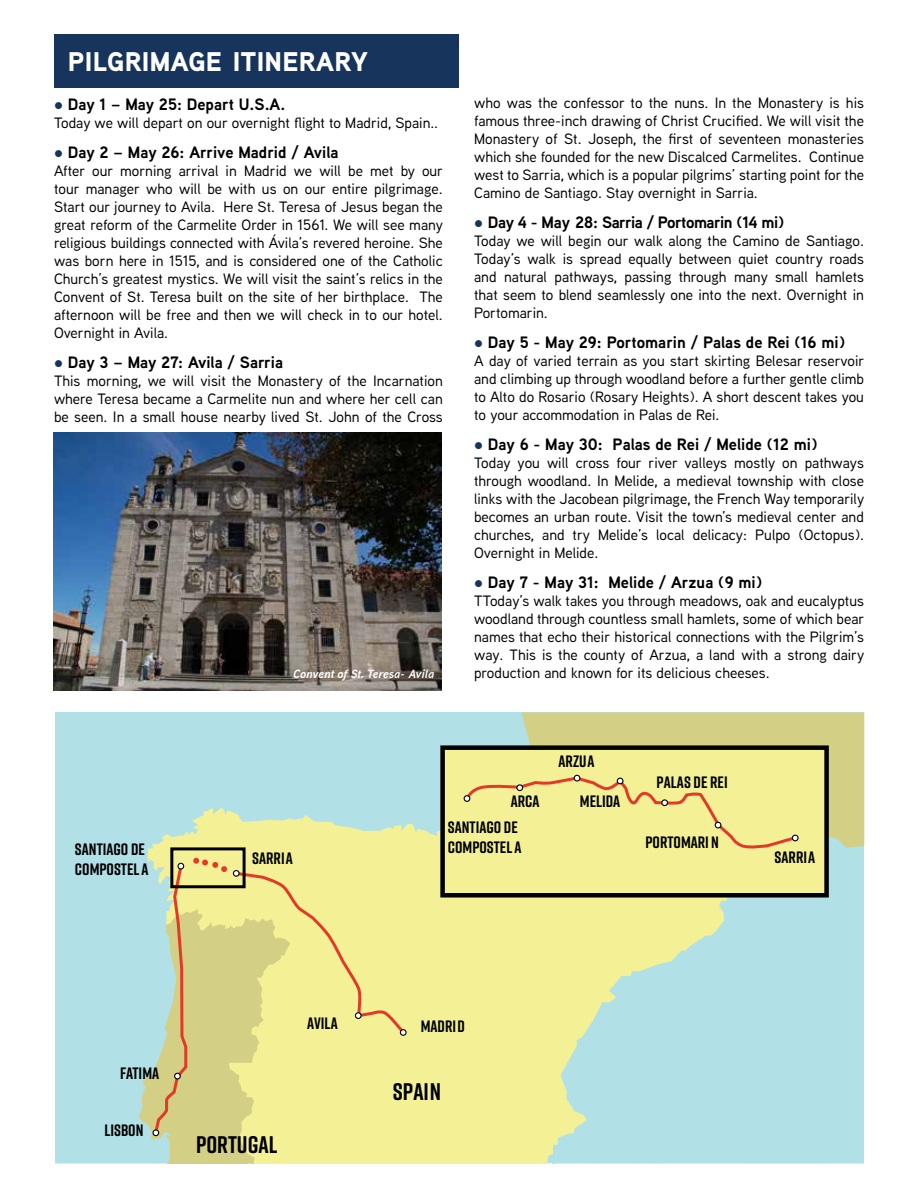
<style>
.page{position:relative;width:918px;height:1188px;background:#fff}
.page>*{position:absolute;margin:0;border:0;box-sizing:border-box;transform-origin:0 0}
.t1{font:900 27px "Aaux Next";letter-spacing:.01em;color:#fff}
.t2{font:700 24px "Rift";color:#000}
.t3{font:700 16.5px "Aaux Next";color:#000}
.t4{font:700 16.5px/19.8px "Rift";color:#000}
.t5{font:700 16.5px "Aaux Next";letter-spacing:-.03em;color:#000}
.t6{font:500 15px/18px "Aaux Next";color:#000;text-align:justify}
.t7{font:italic 700 12px "Aaux Next";color:#fff}
.s1{color:#17345c}
</style>
<div class="page">
<div style="left:54px;top:34px;width:405px;height:54px;background:#17345c"></div>
<img style="left:54px;top:433px;width:387px;height:257px">
<div style="left:56px;top:713px;width:808px;height:450px;background:#b1e0e7"></div>
<div style="left:521px;top:713px;width:343px;height:135px;background:#d3cf84"></div>
<svg style="left:148px;top:808px;width:579px;height:355px;fill:#f3f096"></svg>
<div style="left:152px;top:863px;width:254px;height:273px;background:#f3f096"></div>
<div style="left:233px;top:870px;width:7px;height:7px;border:1px solid #000;border-radius:50%"></div>
<svg style="left:178px;top:863px;width:6px;height:6px"></svg>
<div style="left:177px;top:863px;width:7px;height:7px;border:1px solid #000;border-radius:50%"></div>
<div style="left:355px;top:1012px;width:7px;height:7px;border:1px solid #000;border-radius:50%"></div>
<div style="left:400px;top:1029px;width:7px;height:7px;border:1px solid #000;border-radius:50%"></div>
<svg style="left:138px;top:909px;width:152px;height:254px"></svg>
<div style="left:152px;top:1129px;width:7px;height:7px;border:1px solid #000;border-radius:50%"></div>
<svg style="left:193px;top:858px;width:34px;height:14px"></svg>
<div style="left:443px;top:748px;width:384px;height:147px;background:#f3f096"></div>
<div style="left:440px;top:745px;width:389px;height:153px;border:4px solid #000"></div>
<svg style="left:464px;top:774px;width:334px;height:75px"></svg>
<div style="left:792px;top:835px;width:7px;height:6px;border:1px solid #000;border-radius:50%"></div>
<div style="left:170px;top:847px;width:76px;height:41px;border:3px solid #000"></div>
<h1 class="t1" style="left:68px;top:42px;width:302px">PILGRIMAGE ITINERARY</h1>
<p class="t3" style="left:54px;top:92px;width:233px"><span class="s1">●</span> Day 1 – May 25: Depart U.S.A.</p>
<p class="t6" style="left:54px;top:113px;width:386px">Today we will depart on our overnight flight to Madrid, Spain..</p>
<p class="t3" style="left:54px;top:140px;width:286px"><span class="s1">●</span> Day 2 – May 26: Arrive Madrid / Avila</p>
<p class="t6" style="left:54px;top:161px;width:391px">After our morning arrival in Madrid we will be met by our tour manager who will be with us on our entire pilgrimage.<br>Start our journey to Avila. Here St. Teresa of Jesus began the great reform of the Carmelite Order in 1561. We will see many religious buildings connected with Ávila’s revered heroine. She was born here in 1515, and is considered one of the Catholic Church’s greatest mystics. We will visit the saint’s relics in the Convent of St. Teresa built on the site of her birthplace. The afternoon will be free and then we will check in to our hotel.<br>Overnight in Avila.</p>
<p class="t3" style="left:54px;top:350px;width:231px"><span class="s1">●</span> Day 3 – May 27: Avila / Sarria</p>
<p class="t6" style="left:54px;top:371px;width:390px">This morning, we will visit the Monastery of the Incarnation where Teresa became a Carmelite nun and where her cell can be seen. In a small house nearby lived St. John of the Cross</p>
<p class="t7" style="left:293px;top:665px;width:142px">Convent of St. Teresa- Avila</p>
<p class="t6" style="left:474px;top:93px;width:391px">who was the confessor to the nuns. In the Monastery is his famous three-inch drawing of Christ Crucified. We will visit the Monastery of St. Joseph, the first of seventeen monasteries which she founded for the new Discalced Carmelites. Continue west to Sarria, which is a popular pilgrims’ starting point for the Camino de Santiago. Stay overnight in Sarria.</p>
<p class="t5" style="left:474px;top:211px;width:312px"><span class="s1">●</span> Day 4 - May 28: Sarria / Portomarin (14 mi)</p>
<p class="t6" style="left:474px;top:231px;width:391px">Today we will begin our walk along the Camino de Santiago.<br>Today’s walk is spread equally between quiet country roads and natural pathways, passing through many small hamlets that seem to blend seamlessly one into the next. Overnight in Portomarin.</p>
<p class="t3" style="left:474px;top:331px;width:373px"><span class="s1">●</span> Day 5 - May 29: Portomarin / Palas de Rei (16 mi)</p>
<p class="t6" style="left:474px;top:351px;width:392px">A day of varied terrain as you start skirting Belesar reservoir and climbing up through woodland before a further gentle climb to Alto do Rosario (Rosary Heights). A short descent takes you to your accommodation in Palas de Rei.</p>
<p class="t3" style="left:474px;top:433px;width:345px"><span class="s1">●</span> Day 6 - May 30: Palas de Rei / Melide (12 mi)</p>
<p class="t6" style="left:474px;top:453px;width:392px">Today you will cross four river valleys mostly on pathways through woodland. In Melide, a medieval township with close links with the Jacobean pilgrimage, the French Way temporarily becomes an urban route. Visit the town’s medieval center and churches, and try Melide’s local delicacy: Pulpo (Octopus).<br>Overnight in Melide.</p>
<p class="t3" style="left:474px;top:571px;width:290px"><span class="s1">●</span> Day 7 - May 31: Melide / Arzua (9 mi)</p>
<p class="t6" style="left:474px;top:591px;width:392px">TToday’s walk takes you through meadows, oak and eucalyptus woodland through countless small hamlets, some of which bear names that echo their historical connections with the Pilgrim’s way. This is the county of Arzua, a land with a strong dairy production and known for its delicious cheeses.</p>
<p class="t4" style="left:511px;top:791px;width:30px">ARCA</p>
<p class="t4" style="left:559px;top:751px;width:37px">ARZUA</p>
<p class="t4" style="left:580px;top:791px;width:42px">MELIDA</p>
<p class="t4" style="left:657px;top:772px;width:73px">PALAS DE REI</p>
<p class="t4" style="left:75px;top:839px;width:75px">SANTIAGO DE<br>COMPOSTEL A</p>
<p class="t4" style="left:252px;top:848px;width:42px">SARRIA</p>
<p class="t4" style="left:448px;top:817px;width:75px">SANTIAGO DE<br>COMPOSTEL A</p>
<p class="t4" style="left:120px;top:1063px;width:40px">FATIMA</p>
<p class="t4" style="left:105px;top:1120px;width:40px">LISBON</p>
<h2 class="t2" style="left:196px;top:1127px;width:83px">PORTUGAL</h2>
<p class="t4" style="left:307px;top:1013px;width:32px">AVILA</p>
<p class="t4" style="left:421px;top:1016px;width:46px">MADRID</p>
<h2 class="t2" style="left:393px;top:1074px;width:50px">SPAIN</h2>
<p class="t4" style="left:645px;top:832px;width:75px">PORTOMARI N</p>
<p class="t4" style="left:775px;top:847px;width:42px">SARRIA</p>
</div>
